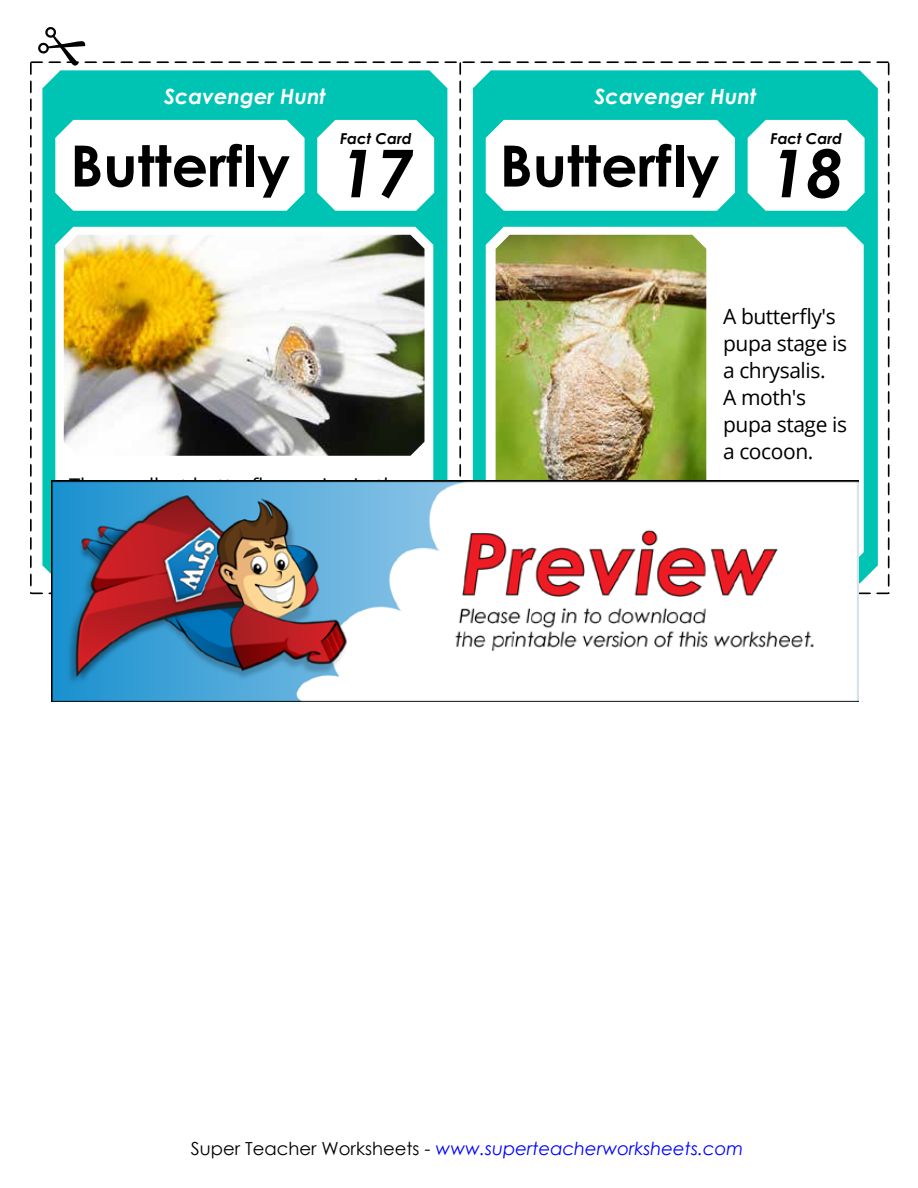
<style>
.page{position:relative;width:918px;height:1188px;background:#fff}
.page>*{position:absolute;margin:0;border:0;box-sizing:border-box;transform-origin:0 0}
.t1{font:italic 700 66px "Century Gothic 2";color:#000}
.t2{font:700 57px "Century Gothic 2";color:#000}
.t3{font:21px/27px "Open Sans";letter-spacing:-.02em;color:#000}
.t4{font:italic 700 21px "Century Gothic 2";color:#fff}
.t5{font:italic 18px "Century Gothic 2";color:#00f}
.t6{font:italic 700 15px "Century Gothic 2";color:#000}
.s1{font-style:normal;color:#000}
</style>
<div class="page">
<img style="left:30px;top:28px;width:860px;height:566px">
<img style="left:51px;top:481px;width:808px;height:221px">
<p class="t4" style="left:164px;top:80px;width:163px">Scavenger Hunt</p>
<p class="t4" style="left:595px;top:80px;width:163px">Scavenger Hunt</p>
<h2 class="t2" style="left:70px;top:123px;width:221px">Butterfly</h2>
<h2 class="t2" style="left:500px;top:123px;width:221px">Butterfly</h2>
<p class="t6" style="left:340px;top:127px;width:73px">Fact Card</p>
<h1 class="t1" style="left:339px;top:123px;width:75px">17</h1>
<p class="t6" style="left:771px;top:127px;width:73px">Fact Card</p>
<h1 class="t1" style="left:769px;top:123px;width:75px">18</h1>
<p class="t3" style="left:723px;top:302px;width:125px">A butterfly's pupa stage is a chrysalis.<br>A moth's pupa stage is a cocoon.</p>
<p class="t5" style="left:191px;top:1136px;width:554px"><span class="s1">Super Teacher Worksheets -</span> www.superteacherworksheets.com</p>
</div>
